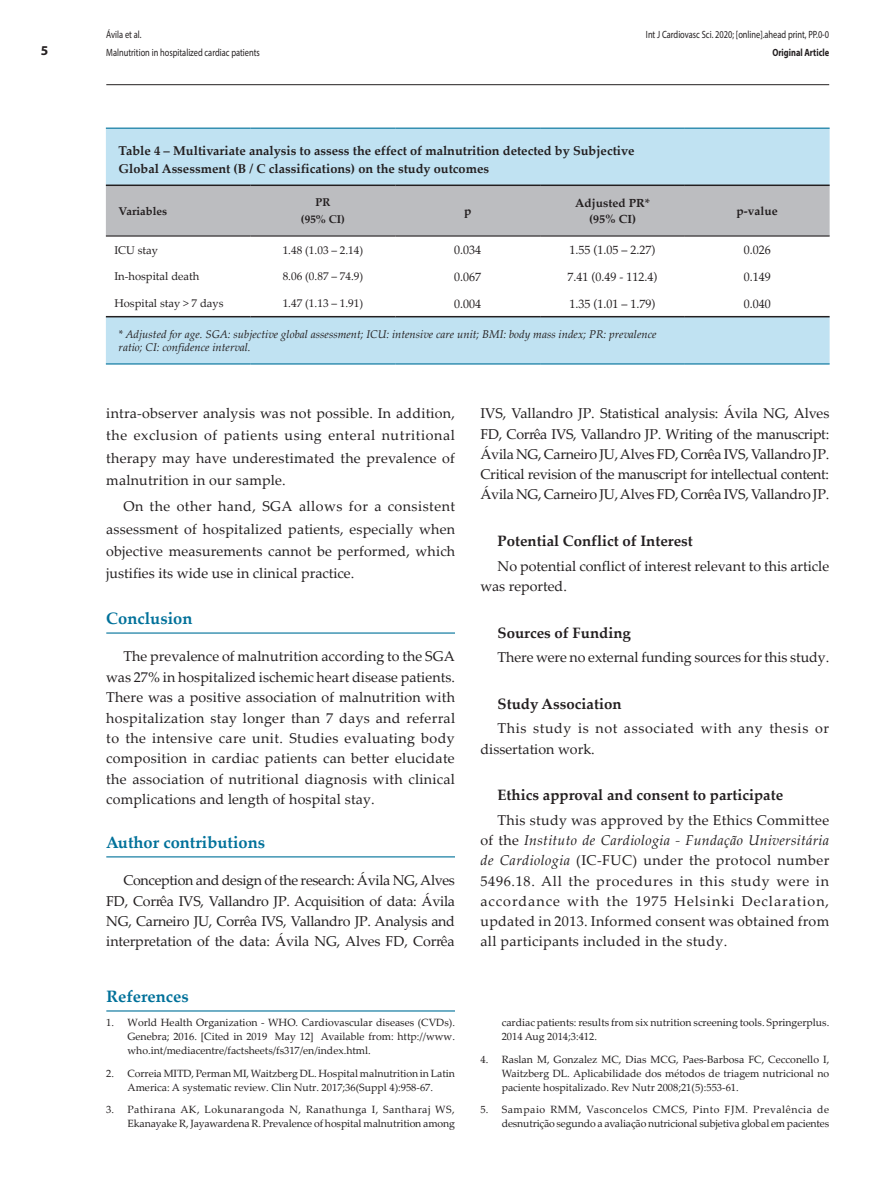
<style>
.page{position:relative;width:893px;height:1191px;background:#fff}
.page>*{position:absolute;margin:0;border:0;box-sizing:border-box;transform-origin:0 0}
.t1{font:700 16.5px "Palatino Linotype";color:#00719a}
.t2{font:700 15px "Palatino Linotype";color:#231f20}
.t3{font:14.25px/20.2px "Palatino Linotype";color:#231f20;text-align:justify}
.t4{font:14.25px/20.2px "Palatino Linotype";letter-spacing:.045em;color:#231f20}
.t5{font:700 13.5px "Myriad Pro";color:#231f20}
.t6{font:700 12.75px/18px "Palatino Linotype";color:#231f20}
.t7{font:12px "Palatino";color:#231f20}
.t8{font:700 12px/16.5px "Palatino";color:#231f20;text-align:center}
.t9{font:italic 11.25px/13.5px "Palatino Linotype";color:#231f20}
.t10{font:11.25px "Palatino Linotype";color:#231f20}
.t11{font:700 11.25px/16.8px "Palatino Linotype";color:#231f20;text-align:center}
.t12{font:10.5px/14px "Palatino Linotype";color:#231f20;text-align:justify}
.t13{font:10.5px/18px "Myriad Pro";color:#231f20;scale:.8 1}
.t14{font:700 10.5px "Myriad Pro";color:#231f20;scale:.8 1}
.s1{font-style:italic}
</style>
<div class="page">
<hr style="left:106px;top:1010px;width:349px;height:1px;background:#00719a">
<hr style="left:106px;top:632px;width:349px;height:1px;background:#00719a">
<hr style="left:106px;top:856px;width:349px;height:1px;background:#00719a">
<svg style="left:106px;top:129px;width:724px;height:234px;fill:#c0e2f2"></svg>
<div style="left:106px;top:186px;width:724px;height:49px;background:#bcbdc0"></div>
<hr style="left:106px;top:235px;width:145px;height:2px;background:#231f20">
<hr style="left:251px;top:235px;width:144px;height:2px;background:#231f20">
<hr style="left:395px;top:235px;width:145px;height:2px;background:#231f20">
<hr style="left:540px;top:235px;width:145px;height:2px;background:#231f20">
<hr style="left:685px;top:235px;width:145px;height:2px;background:#231f20">
<hr style="left:106px;top:128px;width:145px;height:1px;background:#00719a">
<hr style="left:251px;top:128px;width:144px;height:1px;background:#00719a">
<hr style="left:395px;top:128px;width:145px;height:1px;background:#00719a">
<hr style="left:540px;top:128px;width:145px;height:1px;background:#00719a">
<hr style="left:685px;top:128px;width:145px;height:1px;background:#00719a">
<hr style="left:106px;top:184px;width:145px;height:2px;background:#231f20">
<hr style="left:251px;top:184px;width:144px;height:2px;background:#231f20">
<hr style="left:395px;top:184px;width:145px;height:2px;background:#231f20">
<hr style="left:540px;top:184px;width:145px;height:2px;background:#231f20">
<hr style="left:685px;top:184px;width:145px;height:2px;background:#231f20">
<hr style="left:106px;top:316px;width:145px;height:1px;background:#231f20">
<hr style="left:251px;top:316px;width:144px;height:1px;background:#231f20">
<hr style="left:395px;top:316px;width:145px;height:1px;background:#231f20">
<hr style="left:540px;top:316px;width:145px;height:1px;background:#231f20">
<hr style="left:685px;top:316px;width:145px;height:1px;background:#231f20">
<hr style="left:106px;top:363px;width:145px;height:1px;background:#00719a">
<hr style="left:251px;top:363px;width:144px;height:1px;background:#00719a">
<hr style="left:395px;top:363px;width:145px;height:1px;background:#00719a">
<hr style="left:540px;top:363px;width:145px;height:1px;background:#00719a">
<hr style="left:685px;top:363px;width:145px;height:1px;background:#00719a">
<hr style="left:106px;top:84px;width:723px;height:1px;background:#231f20">
<p class="t5" style="left:41px;top:42px;width:9px">5</p>
<p class="t13" style="left:106px;top:25px;width:193px">Ávila et al.<br>Malnutrition in hospitalized cardiac patients</p>
<p class="t13" style="left:646px;top:25px;width:231px">Int J Cardiovasc Sci. 2020; [online].ahead print, PP.0-0</p>
<p class="t14" style="left:772px;top:45px;width:73px">Original Article</p>
<p class="t6" style="left:119px;top:141px;width:517px">Table 4 – Multivariate analysis to assess the effect of malnutrition detected by Subjective<br>Global Assessment (B / C classifications) on the study outcomes</p>
<p class="t11" style="left:119px;top:202px;width:50px">Variables</p>
<p class="t11" style="left:301px;top:194px;width:46px">PR<br>(95% CI)</p>
<p class="t8" style="left:464px;top:203px;width:9px">p</p>
<p class="t8" style="left:575px;top:195px;width:76px">Adjusted PR* (95% CI)</p>
<p class="t8" style="left:737px;top:203px;width:43px">p-value</p>
<p class="t10" style="left:114px;top:242px;width:45px">ICU stay</p>
<p class="t10" style="left:283px;top:242px;width:82px">1.48 (1.03 – 2.14)</p>
<p class="t7" style="left:454px;top:243px;width:28px">0.034</p>
<p class="t7" style="left:569px;top:243px;width:87px">1.55 (1.05 – 2.27)</p>
<p class="t7" style="left:744px;top:243px;width:28px">0.026</p>
<p class="t10" style="left:114px;top:269px;width:87px">In-hospital death</p>
<p class="t10" style="left:283px;top:269px;width:82px">8.06 (0.87 – 74.9)</p>
<p class="t7" style="left:454px;top:270px;width:28px">0.067</p>
<p class="t7" style="left:567px;top:270px;width:91px">7.41 (0.49 - 112.4)</p>
<p class="t7" style="left:744px;top:270px;width:29px">0.149</p>
<p class="t10" style="left:114px;top:295px;width:111px">Hospital stay &gt; 7 days</p>
<p class="t10" style="left:283px;top:295px;width:82px">1.47 (1.13 – 1.91)</p>
<p class="t7" style="left:454px;top:297px;width:28px">0.004</p>
<p class="t7" style="left:569px;top:297px;width:87px">1.35 (1.01 – 1.79)</p>
<p class="t7" style="left:744px;top:297px;width:28px">0.040</p>
<p class="t9" style="left:119px;top:327px;width:540px">* Adjusted for age. SGA: subjective global assessment; ICU: intensive care unit; BMI: body mass index; PR: prevalence ratio; CI: confidence interval.</p>
<p class="t3" style="left:106px;top:402px;width:350px;line-height:22.2px">intra-observer analysis was not possible. In addition, the exclusion of patients using enteral nutritional therapy may have underestimated the prevalence of malnutrition in our sample.</p>
<p class="t3" style="left:106px;top:495px;width:350px;line-height:22.4px;text-indent:17px">On the other hand, SGA allows for a consistent assessment of hospitalized patients, especially when objective measurements cannot be performed, which justifies its wide use in clinical practice.</p>
<p class="t1" style="left:106px;top:606px;width:88px">Conclusion</p>
<p class="t3" style="left:106px;top:646px;width:350px;text-indent:17px">The prevalence of malnutrition according to the SGA was 27% in hospitalized ischemic heart disease patients.<br>There was a positive association of malnutrition with hospitalization stay longer than 7 days and referral to the intensive care unit. Studies evaluating body composition in cardiac patients can better elucidate the association of nutritional diagnosis with clinical complications and length of hospital stay.</p>
<p class="t1" style="left:106px;top:830px;width:160px">Author contributions</p>
<p class="t3" style="left:106px;top:869px;width:350px;text-indent:17px">Conception and design of the research: Ávila NG, Alves FD, Corrêa IVS, Vallandro JP. Acquisition of data: Ávila NG, Carneiro JU, Corrêa IVS, Vallandro JP. Analysis and interpretation of the data: Ávila NG, Alves FD, Corrêa</p>
<p class="t1" style="left:106px;top:984px;width:84px">References</p>
<p class="t12" style="left:128px;top:1015px;width:329px;text-indent:-21px">1. World Health Organization - WHO. Cardiovascular diseases (CVDs).<br>Genebra; 2016. [Cited in 2019 May 12] Available from: http://www. who.int/mediacentre/factsheets/fs317/en/index.html.</p>
<p class="t12" style="left:106px;top:1065px;width:350px;text-align:center">2. Correia MITD, Perman MI, Waitzberg DL. Hospital malnutrition in Latin<br>America: A systematic review. Clin Nutr. 2017;36(Suppl 4):958-67.</p>
<p class="t12" style="left:106px;top:1102px;width:350px;text-align:right">3. Pathirana AK, Lokunarangoda N, Ranathunga I, Santharaj WS,<br>Ekanayake R, Jayawardena R. Prevalence of hospital malnutrition among</p>
<p class="t3" style="left:480px;top:403px;width:350px">IVS, Vallandro JP. Statistical analysis: Ávila NG, Alves FD, Corrêa IVS, Vallandro JP. Writing of the manuscript:<br>Ávila NG, Carneiro JU, Alves FD, Corrêa IVS, Vallandro JP.<br>Critical revision of the manuscript for intellectual content:<br>Ávila NG, Carneiro JU, Alves FD, Corrêa IVS, Vallandro JP.</p>
<p class="t2" style="left:497px;top:530px;width:197px">Potential Conflict of Interest</p>
<p class="t3" style="left:480px;top:555px;width:350px;text-indent:17px">No potential conflict of interest relevant to this article was reported.</p>
<p class="t2" style="left:497px;top:622px;width:135px">Sources of Funding</p>
<p class="t3" style="left:497px;top:646px;width:333px">There were no external funding sources for this study.</p>
<p class="t2" style="left:497px;top:693px;width:126px">Study Association</p>
<p class="t4" style="left:480px;top:718px;width:350px;text-indent:17px">This study is not associated with any thesis or dissertation work.</p>
<p class="t2" style="left:497px;top:784px;width:287px">Ethics approval and consent to participate</p>
<p class="t3" style="left:480px;top:809px;width:350px;text-indent:17px">This study was approved by the Ethics Committee of the <span class="s1">Instituto de Cardiologia - Fundação Universitária de Cardiologia</span> (IC-FUC) under the protocol number 5496.18. All the procedures in this study were in accordance with the 1975 Helsinki Declaration, updated in 2013. Informed consent was obtained from all participants included in the study.</p>
<p class="t12" style="left:502px;top:1015px;width:329px">cardiac patients: results from six nutrition screening tools. Springerplus.<br>2014 Aug 2014;3:412.</p>
<p class="t12" style="left:502px;top:1052px;width:329px;text-indent:-21px">4. Raslan M, Gonzalez MC, Dias MCG, Paes-Barbosa FC, Cecconello I, Waitzberg DL. Aplicabilidade dos métodos de triagem nutricional no paciente hospitalizado. Rev Nutr 2008;21(5):553-61.</p>
<p class="t12" style="left:480px;top:1102px;width:350px;text-align:right">5. Sampaio RMM, Vasconcelos CMCS, Pinto FJM. Prevalência de desnutrição segundo a avaliação nutricional subjetiva global em pacientes</p>
</div>
